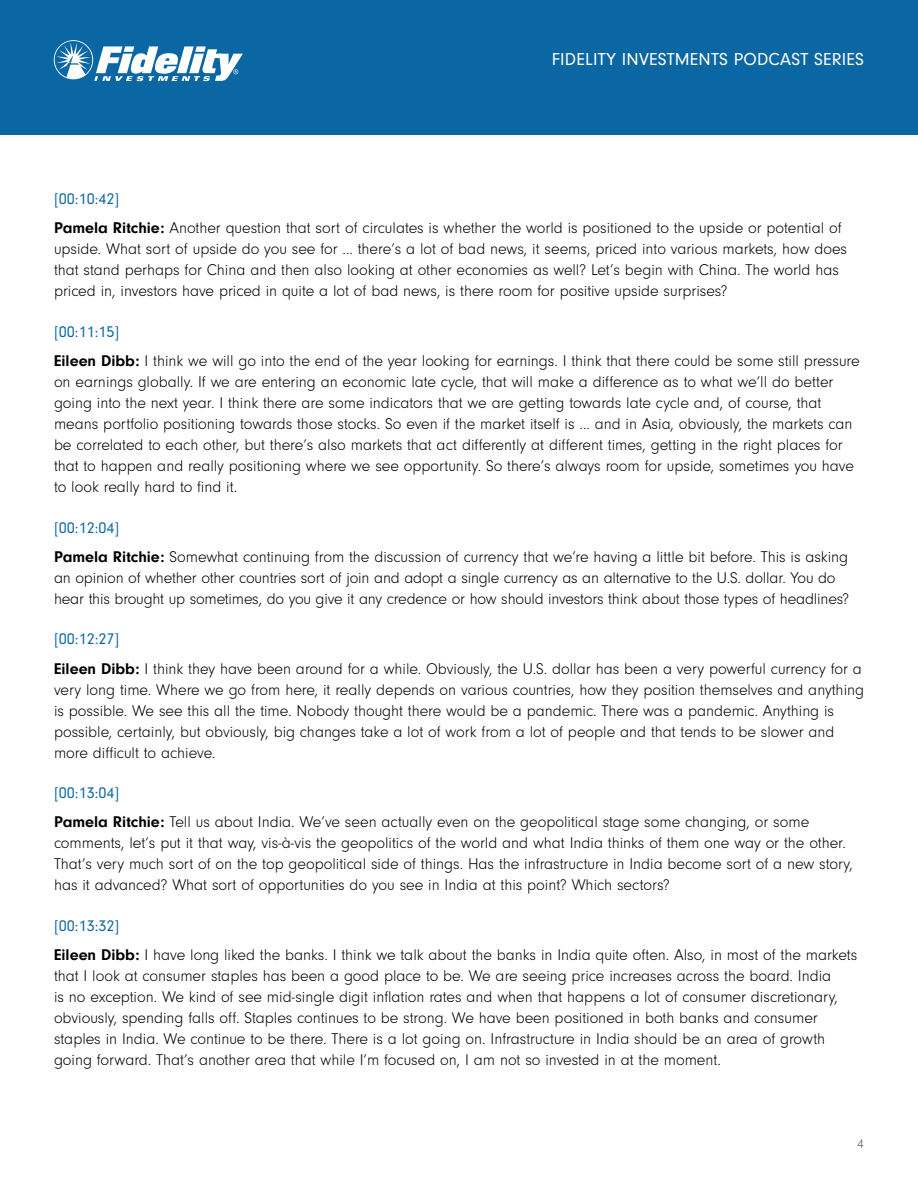
<style>
.page{position:relative;width:918px;height:1188px;background:#fff}
.page>*{position:absolute;margin:0;border:0;box-sizing:border-box;transform-origin:0 0}
.t1{font:18px "Neuzeit Gro";letter-spacing:.01em;color:#fff}
.t2{font:300 16.2px/21px "Neuzeit Gro";color:#000}
.t3{font:300 13.5px "Neuzeit Gro";color:#58595b}
.s1{font-weight:400;color:#0b67a3}
.s2{font-weight:700}
</style>
<div class="page">
<div style="left:0;top:0;width:918px;height:135px;background:#0b67a3"></div>
<svg style="left:54px;top:40px;width:189px;height:41px"></svg>
<p class="t1" style="left:552px;top:49px;width:314px">FIDELITY INVESTMENTS PODCAST SERIES</p>
<p class="t2" style="left:54px;top:185px;width:789px;line-height:29.2px"><span class="s1">[00:10:42]<br></span><span class="s2">Pamela Ritchie:</span> Another question that sort of circulates is whether the world is positioned to the upside or potential of</p>
<p class="t2" style="left:54px;top:239px;width:795px">upside. What sort of upside do you see for ... there’s a lot of bad news, it seems, priced into various markets, how does that stand perhaps for China and then also looking at other economies as well? Let’s begin with China. The world has priced in, investors have priced in quite a lot of bad news, is there room for positive upside surprises?</p>
<p class="t2" style="left:54px;top:317px;width:807px;line-height:29.2px"><span class="s1">[00:11:15]<br></span><span class="s2">Eileen Dibb:</span> I think we will go into the end of the year looking for earnings. I think that there could be some still pressure</p>
<p class="t2" style="left:54px;top:372px;width:802px">on earnings globally. If we are entering an economic late cycle, that will make a difference as to what we’ll do better going into the next year. I think there are some indicators that we are getting towards late cycle and, of course, that means portfolio positioning towards those stocks. So even if the market itself is ... and in Asia, obviously, the markets can be correlated to each other, but there’s also markets that act differently at different times, getting in the right places for that to happen and really positioning where we see opportunity. So there’s always room for upside, sometimes you have to look really hard to find it.</p>
<p class="t2" style="left:54px;top:513px;width:796px;line-height:29.2px"><span class="s1">[00:12:04]<br></span><span class="s2">Pamela Ritchie:</span> Somewhat continuing from the discussion of currency that we’re having a little bit before. This is asking</p>
<p class="t2" style="left:54px;top:567px;width:797px">an opinion of whether other countries sort of join and adopt a single currency as an alternative to the U.S. dollar. You do hear this brought up sometimes, do you give it any credence or how should investors think about those types of headlines?</p>
<p class="t2" style="left:54px;top:625px;width:809px;line-height:29.2px"><span class="s1">[00:12:27]<br></span><span class="s2">Eileen Dibb:</span> I think they have been around for a while. Obviously, the U.S. dollar has been a very powerful currency for a</p>
<p class="t2" style="left:54px;top:679px;width:812px">very long time. Where we go from here, it really depends on various countries, how they position themselves and anything is possible. We see this all the time. Nobody thought there would be a pandemic. There was a pandemic. Anything is possible, certainly, but obviously, big changes take a lot of work from a lot of people and that tends to be slower and more difficult to achieve.</p>
<p class="t2" style="left:54px;top:779px;width:757px;line-height:29.2px"><span class="s1">[00:13:04]<br></span><span class="s2">Pamela Ritchie:</span> Tell us about India. We’ve seen actually even on the geopolitical stage some changing, or some</p>
<p class="t2" style="left:54px;top:833px;width:801px">comments, let’s put it that way, vis-à-vis the geopolitics of the world and what India thinks of them one way or the other.<br>That’s very much sort of on the top geopolitical side of things. Has the infrastructure in India become sort of a new story, has it advanced? What sort of opportunities do you see in India at this point? Which sectors?</p>
<p class="t2" style="left:54px;top:911px;width:805px;line-height:29.2px"><span class="s1">[00:13:32]<br></span><span class="s2">Eileen Dibb:</span> I have long liked the banks. I think we talk about the banks in India quite often. Also, in most of the markets</p>
<p class="t2" style="left:54px;top:966px;width:786px">that I look at consumer staples has been a good place to be. We are seeing price increases across the board. India is no exception. We kind of see mid-single digit inflation rates and when that happens a lot of consumer discretionary, obviously, spending falls off. Staples continues to be strong. We have been positioned in both banks and consumer staples in India. We continue to be there. There is a lot going on. Infrastructure in India should be an area of growth going forward. That’s another area that while I’m focused on, I am not so invested in at the moment.</p>
<p class="t3" style="left:857px;top:1137px;width:8px">4</p>
</div>
